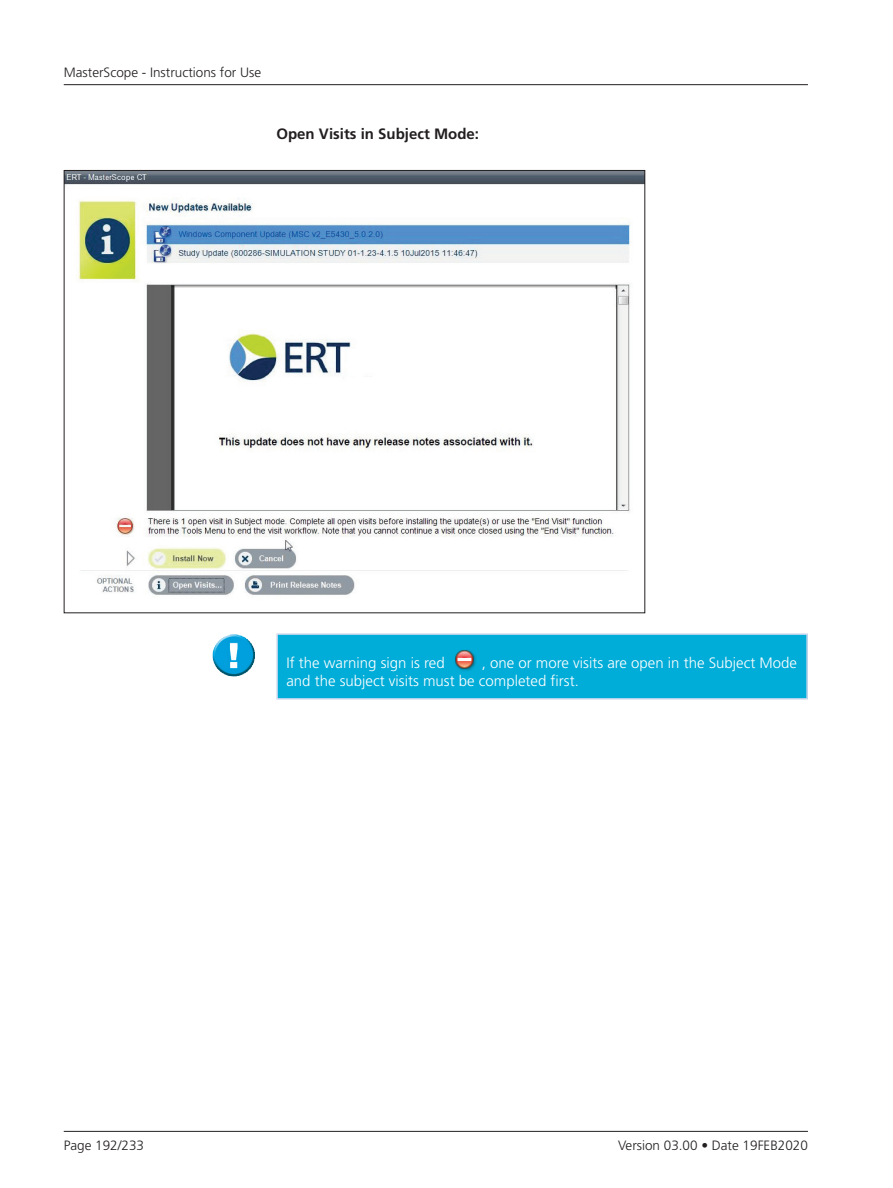
<style>
.page{position:relative;width:893px;height:1188px;background:#fff}
.page>*{position:absolute;margin:0;border:0;box-sizing:border-box;transform-origin:0 0}
.t1{font:300 15px/18px "Frutiger LT Std";color:#fff}
.t2{font:700 15px "Frutiger LT Std";color:#231f20}
.t3{font:300 13.5px "Frutiger LT Std";color:#231f20}
</style>
<div class="page">
<hr style="left:64px;top:84px;width:744px;height:1px;background:#231f20">
<hr style="left:64px;top:1131px;width:744px;height:1px;background:#231f20">
<img style="left:66px;top:172px;width:577px;height:423px">
<div style="left:277px;top:634px;width:530px;height:65px;background:#00acd8"></div>
<img style="left:455px;top:650px;width:21px;height:21px">
<div style="left:276px;top:633px;width:532px;height:67px;border:2px solid #d2dbee"></div>
<img style="left:212px;top:634px;width:43px;height:43px">
<p class="t3" style="left:64px;top:65px;width:199px">MasterScope - Instructions for Use</p>
<p class="t2" style="left:276px;top:125px;width:204px">Open Visits in Subject Mode:</p>
<p class="t1" style="left:286px;top:654px;width:160px">If the warning sign is red</p>
<p class="t1" style="left:286px;top:654px;width:512px;text-indent:195px">, one or more visits are open in the Subject Mode and the subject visits must be completed first.</p>
<p class="t3" style="left:64px;top:1137px;width:82px">Page 192/233</p>
<p class="t3" style="left:618px;top:1137px;width:191px">Version 03.00 • Date 19FEB2020</p>
</div>
